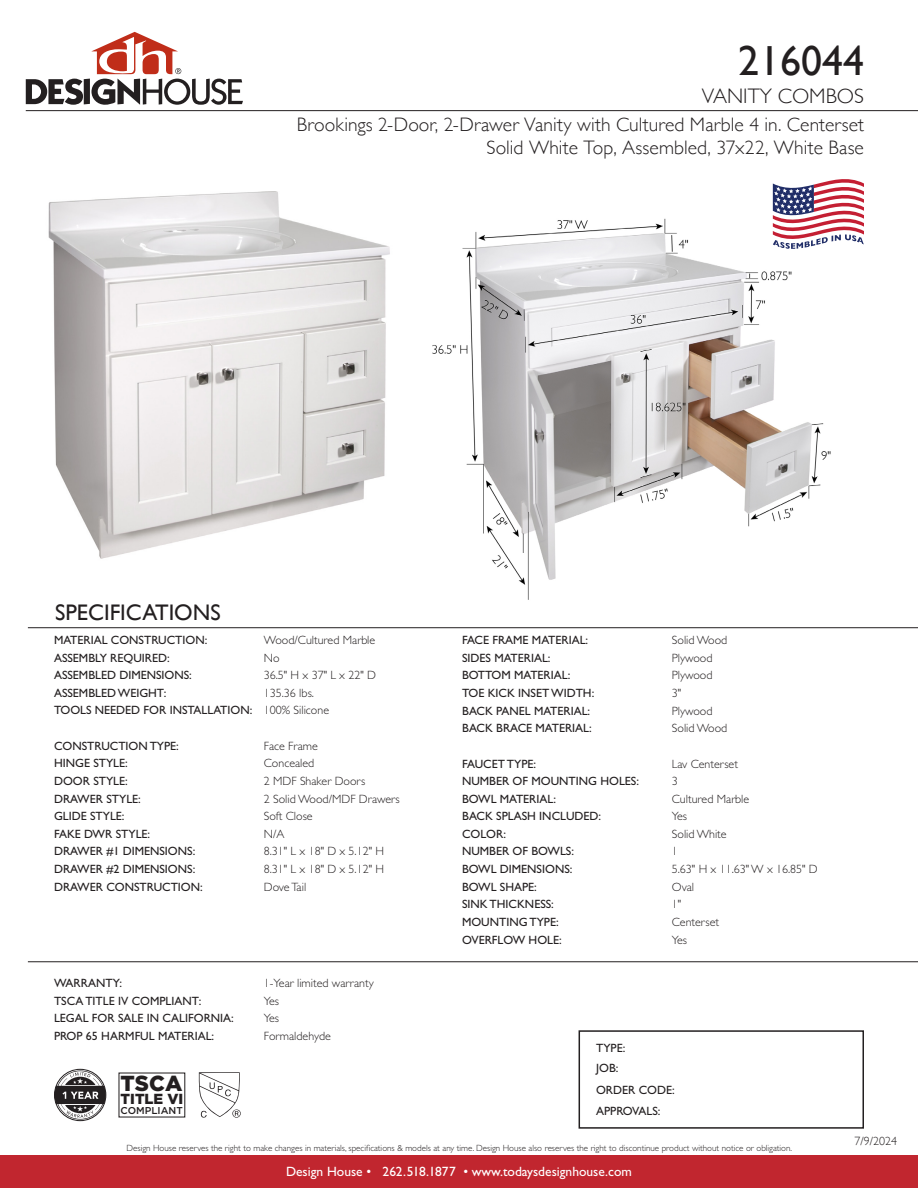
<style>
.page{position:relative;width:918px;height:1188px;background:#fff}
.page>*{position:absolute;margin:0;border:0;box-sizing:border-box;transform-origin:0 0}
.t1{font:42px "Gill Sans";color:#231f20}
.t2{font:22.5px "Gill Sans";color:#231f20}
.t3{font:900 21.75px "Gotham";color:#231f20}
.t4{font:300 21px "Gill Sans";color:#231f20}
.t5{font:300 19.5px/23.4px "Gill Sans";letter-spacing:.005em;color:#231f20;text-align:right}
.t6{font:900 14.55px "Gotham";color:#231f20}
.t7{font:13.5px "Gill Sans Std";color:#fff}
.t8{font:12px "Gill Sans Std";color:#231f20}
.t9{font:300 12px "Gill Sans Std";color:#231f20}
.t10{font:300 12px "Gill Sans";color:#231f20}
.t11{font:500 9.9px "Gotham";color:#231f20}
.t12{font:300 9px "Gill Sans Std";color:#231f20}
</style>
<div class="page">
<img style="left:406px;top:209px;width:468px;height:420px">
<img style="left:48px;top:191px;width:371px;height:385px">
<svg style="left:773px;top:179px;width:91px;height:71px"></svg>
<div style="left:0;top:1156px;width:918px;height:32px;background:#c1262f"></div>
<svg style="left:26px;top:32px;width:217px;height:73px"></svg>
<hr style="left:26px;top:110px;width:892px;height:1px;background:#231f20">
<hr style="left:28px;top:627px;width:890px;height:1px;background:#231f20">
<svg style="left:54px;top:1069px;width:52px;height:52px"></svg>
<svg style="left:199px;top:1072px;width:42px;height:46px"></svg>
<div style="left:579px;top:1030px;width:285px;height:99px;border:2px solid #231f20"></div>
<hr style="left:28px;top:961px;width:890px;height:1px;background:#231f20">
<p class="t1" style="left:738px;top:36px;width:127px">216044</p>
<p class="t4" style="left:702px;top:79px;width:164px">VANITY COMBOS</p>
<p class="t5" style="left:297px;top:112px;width:569px">Brookings 2-Door, 2-Drawer Vanity with Cultured Marble 4 in. Centerset<br>Solid White Top, Assembled, 37x22, White Base</p>
<p class="t2" style="left:55px;top:599px;width:167px">SPECIFICATIONS</p>
<p class="t8" style="left:54px;top:633px;width:155px">MATERIAL CONSTRUCTION:</p>
<p class="t9" style="left:264px;top:633px;width:113px">Wood/Cultured Marble</p>
<p class="t9" style="left:672px;top:633px;width:57px">Solid Wood</p>
<p class="t9" style="left:672px;top:651px;width:42px">Plywood</p>
<p class="t8" style="left:462px;top:633px;width:128px">FACE FRAME MATERIAL:</p>
<p class="t8" style="left:462px;top:651px;width:90px">SIDES MATERIAL:</p>
<p class="t8" style="left:54px;top:651px;width:117px">ASSEMBLY REQUIRED:</p>
<p class="t8" style="left:54px;top:668px;width:139px">ASSEMBLED DIMENSIONS:</p>
<p class="t8" style="left:54px;top:686px;width:114px">ASSEMBLED WEIGHT:</p>
<p class="t8" style="left:54px;top:703px;width:200px">TOOLS NEEDED FOR INSTALLATION:</p>
<p class="t9" style="left:264px;top:651px;width:17px">No</p>
<p class="t9" style="left:264px;top:669px;width:114px">36.5" H x 37" L x 22" D</p>
<p class="t9" style="left:264px;top:686px;width:52px">135.36 lbs.</p>
<p class="t9" style="left:264px;top:703px;width:67px">100% Silicone</p>
<p class="t9" style="left:264px;top:739px;width:56px">Face Frame</p>
<p class="t8" style="left:462px;top:669px;width:110px">BOTTOM MATERIAL:</p>
<p class="t8" style="left:462px;top:686px;width:134px">TOE KICK INSET WIDTH:</p>
<p class="t8" style="left:462px;top:704px;width:130px">BACK PANEL MATERIAL:</p>
<p class="t8" style="left:462px;top:721px;width:131px">BACK BRACE MATERIAL:</p>
<p class="t8" style="left:462px;top:757px;width:76px">FAUCET TYPE:</p>
<p class="t9" style="left:672px;top:757px;width:68px">Lav Centerset</p>
<p class="t9" style="left:672px;top:774px;width:7px">3</p>
<p class="t9" style="left:672px;top:792px;width:79px">Cultured Marble</p>
<p class="t9" style="left:672px;top:809px;width:17px">Yes</p>
<p class="t9" style="left:672px;top:827px;width:56px">Solid White</p>
<p class="t9" style="left:672px;top:845px;width:7px">1</p>
<p class="t9" style="left:672px;top:669px;width:42px">Plywood</p>
<p class="t9" style="left:672px;top:686px;width:11px">3"</p>
<p class="t9" style="left:672px;top:704px;width:42px">Plywood</p>
<p class="t9" style="left:672px;top:722px;width:57px">Solid Wood</p>
<p class="t8" style="left:54px;top:739px;width:126px">CONSTRUCTION TYPE:</p>
<p class="t8" style="left:54px;top:756px;width:75px">HINGE STYLE:</p>
<p class="t9" style="left:264px;top:757px;width:52px">Concealed</p>
<p class="t8" style="left:54px;top:774px;width:75px">DOOR STYLE:</p>
<p class="t9" style="left:264px;top:774px;width:103px">2 MDF Shaker Doors</p>
<p class="t8" style="left:462px;top:774px;width:178px">NUMBER OF MOUNTING HOLES:</p>
<p class="t8" style="left:462px;top:792px;width:96px">BOWL MATERIAL:</p>
<p class="t8" style="left:462px;top:809px;width:141px">BACK SPLASH INCLUDED:</p>
<p class="t8" style="left:462px;top:827px;width:46px">COLOR:</p>
<p class="t8" style="left:462px;top:845px;width:114px">NUMBER OF BOWLS:</p>
<p class="t8" style="left:54px;top:792px;width:88px">DRAWER STYLE:</p>
<p class="t9" style="left:264px;top:792px;width:138px">2 Solid Wood/MDF Drawers</p>
<p class="t8" style="left:54px;top:809px;width:72px">GLIDE STYLE:</p>
<p class="t9" style="left:264px;top:809px;width:50px">Soft Close</p>
<p class="t8" style="left:54px;top:827px;width:98px">FAKE DWR STYLE:</p>
<p class="t8" style="left:54px;top:844px;width:143px">DRAWER #1 DIMENSIONS:</p>
<p class="t8" style="left:54px;top:862px;width:143px">DRAWER #2 DIMENSIONS:</p>
<p class="t8" style="left:54px;top:880px;width:150px">DRAWER CONSTRUCTION:</p>
<p class="t9" style="left:264px;top:827px;width:22px">N/A</p>
<p class="t9" style="left:264px;top:845px;width:122px">8.31" L x 18" D x 5.12" H</p>
<p class="t9" style="left:264px;top:862px;width:122px">8.31" L x 18" D x 5.12" H</p>
<p class="t9" style="left:264px;top:880px;width:44px">Dove Tail</p>
<p class="t8" style="left:462px;top:862px;width:112px">BOWL DIMENSIONS:</p>
<p class="t8" style="left:462px;top:880px;width:76px">BOWL SHAPE:</p>
<p class="t8" style="left:462px;top:897px;width:93px">SINK THICKNESS:</p>
<p class="t8" style="left:462px;top:915px;width:98px">MOUNTING TYPE:</p>
<p class="t8" style="left:462px;top:934px;width:101px">OVERFLOW HOLE:</p>
<p class="t9" style="left:672px;top:934px;width:17px">Yes</p>
<p class="t9" style="left:672px;top:862px;width:147px">5.63" H x 11.63" W x 16.85" D</p>
<p class="t9" style="left:672px;top:880px;width:24px">Oval</p>
<p class="t9" style="left:672px;top:898px;width:11px">1"</p>
<p class="t9" style="left:672px;top:915px;width:49px">Centerset</p>
<p class="t8" style="left:54px;top:976px;width:70px">WARRANTY:</p>
<p class="t8" style="left:54px;top:994px;width:149px">TSCA TITLE IV COMPLIANT:</p>
<p class="t8" style="left:54px;top:1012px;width:181px">LEGAL FOR SALE IN CALIFORNIA:</p>
<p class="t8" style="left:54px;top:1029px;width:162px">PROP 65 HARMFUL MATERIAL:</p>
<p class="t9" style="left:264px;top:1029px;width:69px">Formaldehyde</p>
<p class="t9" style="left:264px;top:976px;width:111px">1-Year limited warranty</p>
<p class="t9" style="left:264px;top:994px;width:17px">Yes</p>
<p class="t9" style="left:264px;top:1012px;width:17px">Yes</p>
<p class="t3" style="left:121px;top:1071px;width:63px">TSCA</p>
<p class="t6" style="left:121px;top:1091px;width:64px">TITLE VI</p>
<p class="t11" style="left:120px;top:1105px;width:64px">COMPLIANT</p>
<p class="t8" style="left:596px;top:1041px;width:31px">TYPE:</p>
<p class="t8" style="left:596px;top:1061px;width:24px">JOB:</p>
<p class="t8" style="left:596px;top:1083px;width:80px">ORDER CODE:</p>
<p class="t8" style="left:596px;top:1104px;width:66px">APPROVALS:</p>
<p class="t12" style="left:127px;top:1143px;width:667px">Design House reserves the right to make changes in materials, specifications &amp; models at any time. Design House also reserves the right to discontinue product without notice or obligation.</p>
<p class="t7" style="left:286px;top:1164px;width:347px">Design House • 262.518.1877 • www.todaysdesignhouse.com</p>
<p class="t10" style="left:855px;top:1132px;width:44px">7/9/2024</p>
</div>
